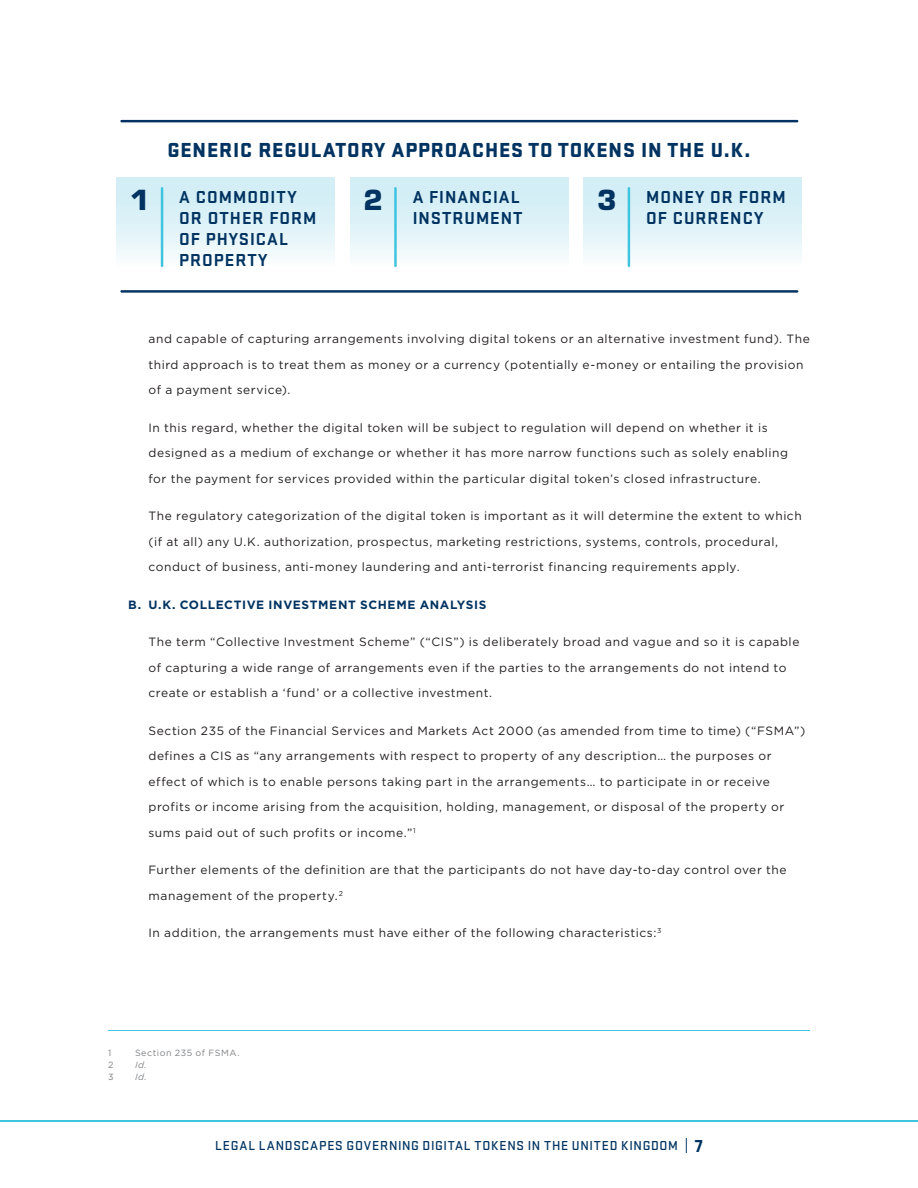
<style>
.page{position:relative;width:918px;height:1188px;background:#fff}
.page>*{position:absolute;margin:0;border:0;box-sizing:border-box;transform-origin:0 0}
.t1{font:700 27px "Eurostile";color:#003361}
.t2{font:900 21.15px "Stratum 1";letter-spacing:.04em;color:#003361}
.t3{font:700 18px/21px "Stratum 1";letter-spacing:.055em;color:#003361}
.t4{font:500 13.5px "Stratum 1";letter-spacing:.05em;color:#003361}
.Tier_2_-_Body{font:12px/25.5px "Gotham";letter-spacing:.045em;color:#231f20}
.t5{font:700 12px "Gotham";letter-spacing:.05em;color:#003361}
.Footnotes{font:9px "Gotham";letter-spacing:.06em;color:#808285}
.Footnotes-2{font:italic 9px "Gotham";color:#808285}
.s1{font-weight:700;font-size:15px}
.s2{font-weight:900;font-size:18px}
</style>
<div class="page">
<hr style="left:0;top:1120px;width:918px;height:2px;background:#3fc4e0">
<img style="left:117px;top:177px;width:218px;height:89px">
<img style="left:584px;top:177px;width:218px;height:89px">
<hr style="left:120px;top:120px;width:678px;height:2px;background:#003361">
<hr style="left:120px;top:290px;width:678px;height:3px;background:#003361">
<hr style="left:161px;top:187px;width:2px;height:80px;background:#3fc4e0">
<hr style="left:394px;top:187px;width:3px;height:80px;background:#3fc4e0">
<hr style="left:628px;top:187px;width:2px;height:80px;background:#3fc4e0">
<hr style="left:108px;top:1030px;width:702px;height:1px;background:#3fc4e0">
<p class="t2" style="left:168px;top:134px;width:584px">GENERIC REGULATORY APPROACHES TO TOKENS IN THE U.K.</p>
<p class="t3" style="left:413px;top:186px;width:112px">A FINANCIAL<br>INSTRUMENT</p>
<p class="t3" style="left:646px;top:186px;width:141px">MONEY OR FORM<br>OF CURRENCY</p>
<p class="t1" style="left:130px;top:184px;width:21px">1</p>
<p class="t1" style="left:364px;top:184px;width:21px">2</p>
<p class="t1" style="left:597px;top:184px;width:21px">3</p>
<p class="t3" style="left:179px;top:186px;width:139px">A COMMODITY<br>OR OTHER FORM<br>OF PHYSICAL<br>PROPERTY</p>
<p class="Tier_2_-_Body" style="left:148px;top:326px;width:663px">and capable of capturing arrangements involving digital tokens or an alternative investment fund). The third approach is to treat them as money or a currency (potentially e-money or entailing the provision of a payment service).</p>
<p class="Tier_2_-_Body" style="left:148px;top:414px;width:641px">In this regard, whether the digital token will be subject to regulation will depend on whether it is designed as a medium of exchange or whether it has more narrow functions such as solely enabling for the payment for services provided within the particular digital token’s closed infrastructure.</p>
<p class="Tier_2_-_Body" style="left:148px;top:503px;width:655px">The regulatory categorization of the digital token is important as it will determine the extent to which (if at all) any U.K. authorization, prospectus, marketing restrictions, systems, controls, procedural, conduct of business, anti-money laundering and anti-terrorist financing requirements apply.</p>
<p class="t5" style="left:128px;top:597px;width:360px">B. U.K. COLLECTIVE INVESTMENT SCHEME ANALYSIS</p>
<p class="Tier_2_-_Body" style="left:148px;top:629px;width:652px">The term “Collective Investment Scheme” (“CIS”) is deliberately broad and vague and so it is capable of capturing a wide range of arrangements even if the parties to the arrangements do not intend to create or establish a ‘fund’ or a collective investment.</p>
<p class="Tier_2_-_Body" style="left:148px;top:717px;width:658px">Section 235 of the Financial Services and Markets Act 2000 (as amended from time to time) (“FSMA”) defines a CIS as “any arrangements with respect to property of any description… the purposes or effect of which is to enable persons taking part in the arrangements… to participate in or receive profits or income arising from the acquisition, holding, management, or disposal of the property or sums paid out of such profits or income.”<sup>1</sup></p>
<p class="Tier_2_-_Body" style="left:148px;top:857px;width:640px">Further elements of the definition are that the participants do not have day-to-day control over the management of the property.<sup>2</sup></p>
<p class="Tier_2_-_Body" style="left:148px;top:920px;width:514px">In addition, the arrangements must have either of the following characteristics:<sup>3</sup></p>
<p class="Footnotes" style="left:108px;top:1047px;width:5px">1</p>
<p class="Footnotes" style="left:135px;top:1047px;width:106px">Section 235 of FSMA.</p>
<p class="Footnotes" style="left:108px;top:1059px;width:7px">2</p>
<p class="Footnotes-2" style="left:135px;top:1059px;width:13px">Id.</p>
<p class="Footnotes" style="left:108px;top:1071px;width:7px">3</p>
<p class="Footnotes-2" style="left:135px;top:1071px;width:13px">Id.</p>
<p class="t4" style="left:215px;top:1136px;width:489px">LEGAL LANDSCAPES GOVERNING DIGITAL TOKENS IN THE UNITED KINGDOM <span class="s1">|</span> <span class="s2">7</span></p>
</div>
